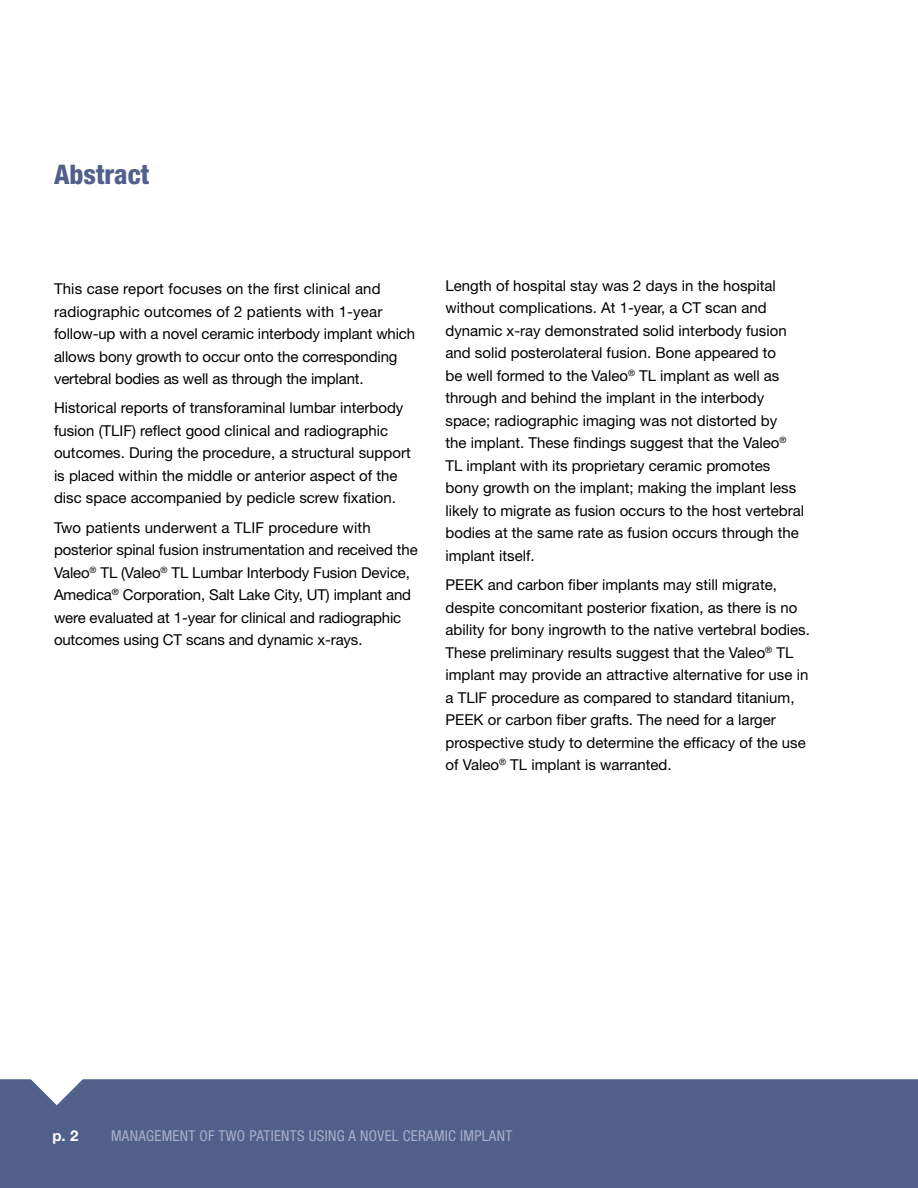
<style>
.page{position:relative;width:918px;height:1188px;background:#fff}
.page>*{position:absolute;margin:0;border:0;box-sizing:border-box;transform-origin:0 0}
.t1{font:800 condensed 27px "Helvetica Neue";color:#515f8b}
.t2{font:15px/22.5px "Helvetica Neue";color:#000}
.t3{font:condensed 15px "Helvetica Neue";letter-spacing:.075em;color:#a8aec9}
.t4{font:700 15px "Helvetica Neue";color:#fff}
</style>
<div class="page">
<div style="left:0;top:1079px;width:918px;height:109px;background:#515f8b"></div>
<svg style="left:0;top:1079px;width:137px;height:26px"></svg>
<h1 class="t1" style="left:54px;top:158px;width:97px">Abstract</h1>
<p class="t2" style="left:54px;top:277px;width:363px">This case report focuses on the first clinical and radiographic outcomes of 2 patients with 1-year follow-up with a novel ceramic interbody implant which allows bony growth to occur onto the corresponding vertebral bodies as well as through the implant.</p>
<p class="t2" style="left:54px;top:397px;width:358px">Historical reports of transforaminal lumbar interbody fusion (TLIF) reflect good clinical and radiographic outcomes. During the procedure, a structural support is placed within the middle or anterior aspect of the disc space accompanied by pedicle screw fixation.</p>
<p class="t2" style="left:54px;top:516px;width:365px">Two patients underwent a TLIF procedure with posterior spinal fusion instrumentation and received the Valeo<sup>®</sup> TL (Valeo<sup>®</sup> TL Lumbar Interbody Fusion Device, Amedica<sup>®</sup> Corporation, Salt Lake City, UT) implant and were evaluated at 1-year for clinical and radiographic outcomes using CT scans and dynamic x-rays.</p>
<p class="t2" style="left:446px;top:274px;width:360px">Length of hospital stay was 2 days in the hospital without complications. At 1-year, a CT scan and dynamic x-ray demonstrated solid interbody fusion and solid posterolateral fusion. Bone appeared to<br>be well formed to the Valeo<sup>®</sup> TL implant as well as through and behind the implant in the interbody space; radiographic imaging was not distorted by<br>the implant. These findings suggest that the Valeo<sup>® </sup>TL implant with its proprietary ceramic promotes bony growth on the implant; making the implant less likely to migrate as fusion occurs to the host vertebral bodies at the same rate as fusion occurs through the implant itself.</p>
<p class="t2" style="left:446px;top:573px;width:366px">PEEK and carbon fiber implants may still migrate, despite concomitant posterior fixation, as there is no ability for bony ingrowth to the native vertebral bodies.<br>These preliminary results suggest that the Valeo<sup>®</sup> TL implant may provide an attractive alternative for use in a TLIF procedure as compared to standard titanium, PEEK or carbon fiber grafts. The need for a larger prospective study to determine the efficacy of the use of Valeo<sup>®</sup> TL implant is warranted.</p>
<p class="t4" style="left:52px;top:1127px;width:27px">p. 2</p>
<p class="t3" style="left:111px;top:1127px;width:400px">MANAGEMENT OF TWO PATIENTS USING A NOVEL CERAM IC IMPLANT</p>
</div>
